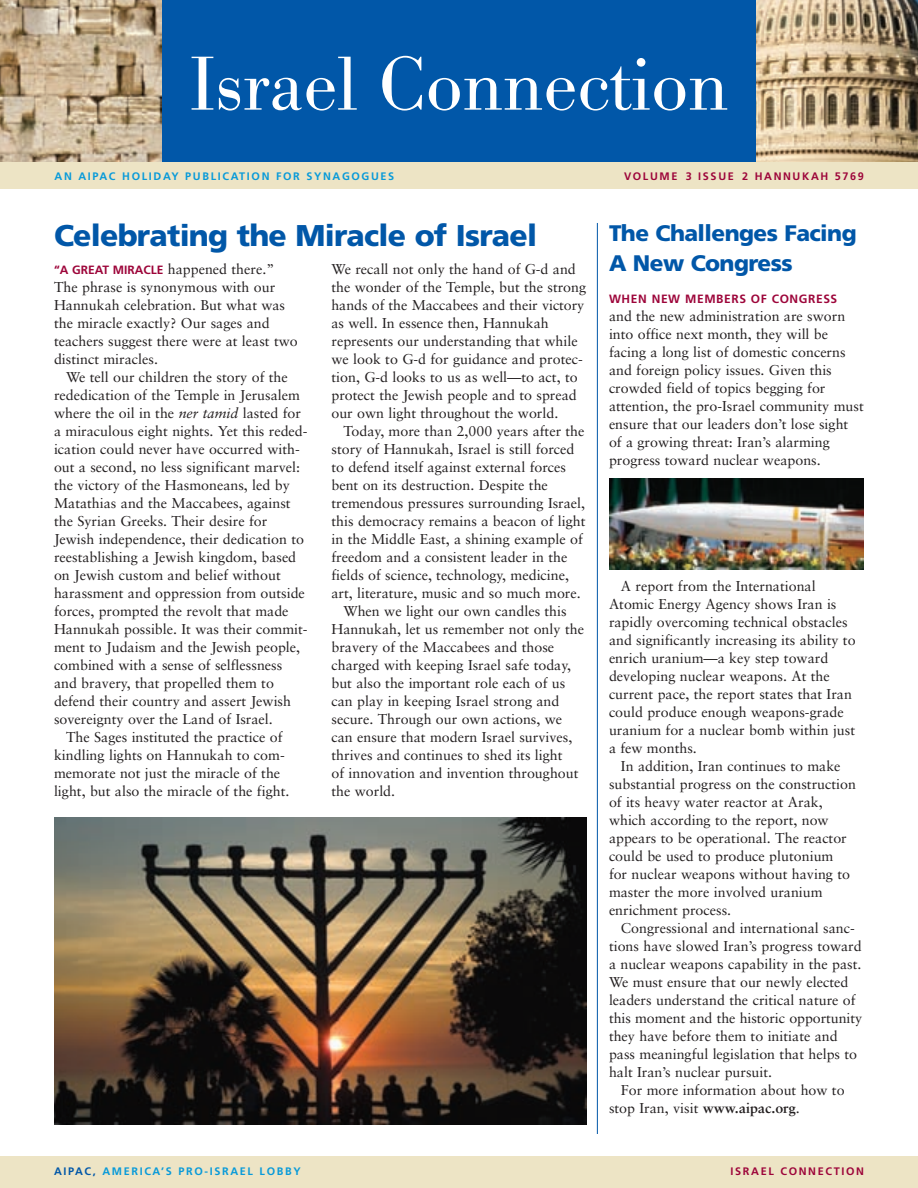
<style>
.page{position:relative;width:918px;height:1188px;background:#fff}
.page>*{position:absolute;margin:0;border:0;box-sizing:border-box;transform-origin:0 0}
.t1{font:300 75px "Bodoni BE";letter-spacing:-.005em;color:#fff}
.t2{font:900 30px "Frutiger";letter-spacing:-.025em;color:#0157a8}
.t3{font:900 22.5px/30px "Frutiger";letter-spacing:-.025em;color:#0157a8}
.t4{font:14.25px/18px "Sabon";color:#231f20}
.t5{font:700 12px "Frutiger";letter-spacing:.05em;color:#9d053a}
.t6{font:700 10.8px "Frutiger";letter-spacing:.15em;color:#089ad9}
.t7{font:700 10.8px "Frutiger";letter-spacing:.15em;color:#9d053a}
.s1{font-family:"Frutiger";font-weight:700;font-size:12px;color:#9d053a}
.s2{font-style:italic}
.s3{font-weight:700}
.s4{color:#0157a8}
</style>
<div class="page">
<div style="left:0;top:0;width:918px;height:162px;background:#0157a8"></div>
<div style="left:0;top:162px;width:918px;height:27px;background:#ede4c5"></div>
<hr style="left:597px;top:223px;width:1px;height:911px;background:#0157a8">
<img style="left:0;top:0;width:162px;height:162px">
<img style="left:756px;top:0;width:162px;height:162px">
<div style="left:0;top:1156px;width:918px;height:32px;background:#ede4c5"></div>
<img style="left:609px;top:478px;width:255px;height:91px">
<img style="left:54px;top:818px;width:532px;height:307px">
<h1 class="t1" style="left:189px;top:57px;width:541px">Israel Connection</h1>
<p class="t6" style="left:55px;top:172px;width:341px">AN AIPAC HOLIDAY PUBLICATION FOR SYNAGOGUES</p>
<h2 class="t2" style="left:54px;top:224px;width:485px">Celebrating the Miracle of Israel</h2>
<p class="t4" style="left:54px;top:261px;width:245px"><span class="s1">“A GREAT MIRACLE</span> happened there.”<br>The phrase is synonymous with our<br>Hannukah celebration. But what was the miracle exactly? Our sages and teachers suggest there were at least two distinct miracles.</p>
<p class="t4" style="left:66px;top:369px;width:223px">We tell our children the story of the</p>
<p class="t4" style="left:54px;top:387px;width:248px">rededication of the Temple in Jerusalem</p>
<p class="t4" style="left:54px;top:405px;width:248px">where the oil in the <span class="s2">ner tamid</span> lasted for</p>
<p class="t4" style="left:54px;top:423px;width:255px">a miraculous eight nights. Yet this reded-</p>
<p class="t4" style="left:54px;top:441px;width:247px">ication could never have occurred with-</p>
<p class="t4" style="left:54px;top:459px;width:248px">out a second, no less significant marvel:</p>
<p class="t4" style="left:54px;top:477px;width:237px">the victory of the Hasmoneans, led by</p>
<p class="t4" style="left:54px;top:495px;width:238px">Matathias and the Maccabees, against</p>
<p class="t4" style="left:54px;top:513px;width:215px">the Syrian Greeks. Their desire for</p>
<p class="t4" style="left:54px;top:531px;width:252px">Jewish independence, their dedication to</p>
<p class="t4" style="left:54px;top:549px;width:244px">reestablishing a Jewish kingdom, based</p>
<p class="t4" style="left:54px;top:567px;width:228px">on Jewish custom and belief without</p>
<p class="t4" style="left:54px;top:585px;width:252px">harassment and oppression from outside</p>
<p class="t4" style="left:54px;top:603px;width:236px">forces, prompted the revolt that made</p>
<p class="t4" style="left:54px;top:621px;width:255px">Hannukah possible. It was their commit-</p>
<p class="t4" style="left:54px;top:639px;width:248px">ment to Judaism and the Jewish people,</p>
<p class="t4" style="left:54px;top:657px;width:230px">combined with a sense of selflessness</p>
<p class="t4" style="left:54px;top:675px;width:221px">and bravery, that propelled them to</p>
<p class="t4" style="left:54px;top:693px;width:239px">defend their country and assert Jewish</p>
<p class="t4" style="left:54px;top:711px;width:220px">sovereignty over the Land of Israel.</p>
<p class="t4" style="left:66px;top:729px;width:218px">The Sages instituted the practice of</p>
<p class="t4" style="left:54px;top:747px;width:232px">kindling lights on Hannukah to com-</p>
<p class="t4" style="left:54px;top:765px;width:228px">memorate not just the miracle of the</p>
<p class="t4" style="left:54px;top:783px;width:237px">light, but also the miracle of the fight.</p>
<p class="t4" style="left:331px;top:261px;width:256px">We recall not only the hand of G-d and the wonder of the Temple, but the strong hands of the Maccabees and their victory as well. In essence then, Hannukah represents our understanding that while we look to G-d for guidance and protec&shy;tion, G-d looks to us as well—to act, to protect the Jewish people and to spread our own light throughout the world.</p>
<p class="t4" style="left:343px;top:423px;width:243px">Today, more than 2,000 years after the</p>
<p class="t4" style="left:331px;top:441px;width:245px">story of Hannukah, Israel is still forced</p>
<p class="t4" style="left:331px;top:459px;width:236px">to defend itself against external forces</p>
<p class="t4" style="left:331px;top:477px;width:218px">bent on its destruction. Despite the</p>
<p class="t4" style="left:331px;top:495px;width:255px">tremendous pressures surrounding Israel,</p>
<p class="t4" style="left:331px;top:513px;width:256px">this democracy remains a beacon of light</p>
<p class="t4" style="left:331px;top:531px;width:253px">in the Middle East, a shining example of</p>
<p class="t4" style="left:331px;top:549px;width:237px">freedom and a consistent leader in the</p>
<p class="t4" style="left:331px;top:567px;width:239px">fields of science, technology, medicine,</p>
<p class="t4" style="left:331px;top:585px;width:251px">art, literature, music and so much more.</p>
<p class="t4" style="left:343px;top:603px;width:225px">When we light our own candles this</p>
<p class="t4" style="left:331px;top:621px;width:254px">Hannukah, let us remember not only the</p>
<p class="t4" style="left:331px;top:639px;width:224px">bravery of the Maccabees and those</p>
<p class="t4" style="left:331px;top:657px;width:241px">charged with keeping Israel safe today,</p>
<p class="t4" style="left:331px;top:675px;width:235px">but also the important role each of us</p>
<p class="t4" style="left:331px;top:693px;width:229px">can play in keeping Israel strong and</p>
<p class="t4" style="left:331px;top:711px;width:232px">secure. Through our own actions, we</p>
<p class="t4" style="left:331px;top:729px;width:243px">can ensure that modern Israel survives,</p>
<p class="t4" style="left:331px;top:747px;width:233px">thrives and continues to shed its light</p>
<p class="t4" style="left:331px;top:765px;width:249px">of innovation and invention throughout</p>
<p class="t4" style="left:331px;top:783px;width:65px">the world.</p>
<p class="t7" style="left:624px;top:172px;width:241px">VOLUME 3 ISSUE 2 HANNUKAH 5769</p>
<h3 class="t3" style="left:609px;top:220px;width:249px">The Challenges Facing<br>A New Congress</h3>
<p class="t5" style="left:609px;top:294px;width:230px">WHEN NEW MEMBERS OF CONGRESS</p>
<p class="t4" style="left:609px;top:308px;width:256px">and the new administration are sworn into office next month, they will be facing a long list of domestic concerns and foreign policy issues. Given this crowded field of topics begging for attention, the pro-Israel community must ensure that our leaders don’t lose sight of a growing threat: Iran’s alarming progress toward nuclear weapons.</p>
<p class="t4" style="left:609px;top:578px;width:248px;text-indent:12px">A report from the International Atomic Energy Agency shows Iran is rapidly overcoming technical obstacles and significantly increasing its ability to enrich uranium—a key step toward developing nuclear weapons. At the current pace, the report states that Iran could produce enough weapons-grade uranium for a nuclear bomb within just a few months.</p>
<p class="t4" style="left:609px;top:758px;width:249px;text-indent:12px">In addition, Iran continues to make substantial progress on the construction of its heavy water reactor at Arak, which according to the report, now appears to be operational. The reactor could be used to produce plutonium<br>for nuclear weapons without having to master the more involved uranium enrichment process.</p>
<p class="t4" style="left:609px;top:920px;width:255px;text-indent:12px">Congressional and international sanc&shy;tions have slowed Iran’s progress toward a nuclear weapons capability in the past.<br>We must ensure that our newly elected leaders understand the critical nature of this moment and the historic opportunity they have before them to initiate and pass meaningful legislation that helps to halt Iran’s nuclear pursuit.</p>
<p class="t4" style="left:609px;top:1082px;width:237px;text-indent:12px">For more information about how to stop Iran, visit <span class="s3">www.aipac.org</span>.</p>
<p class="t6" style="left:54px;top:1167px;width:248px"><span class="s4">AIPAC,</span> AMERICA’S PRO-ISRAEL LOBBY</p>
<p class="t7" style="left:731px;top:1167px;width:135px">ISRAEL CONNECTION</p>
</div>
